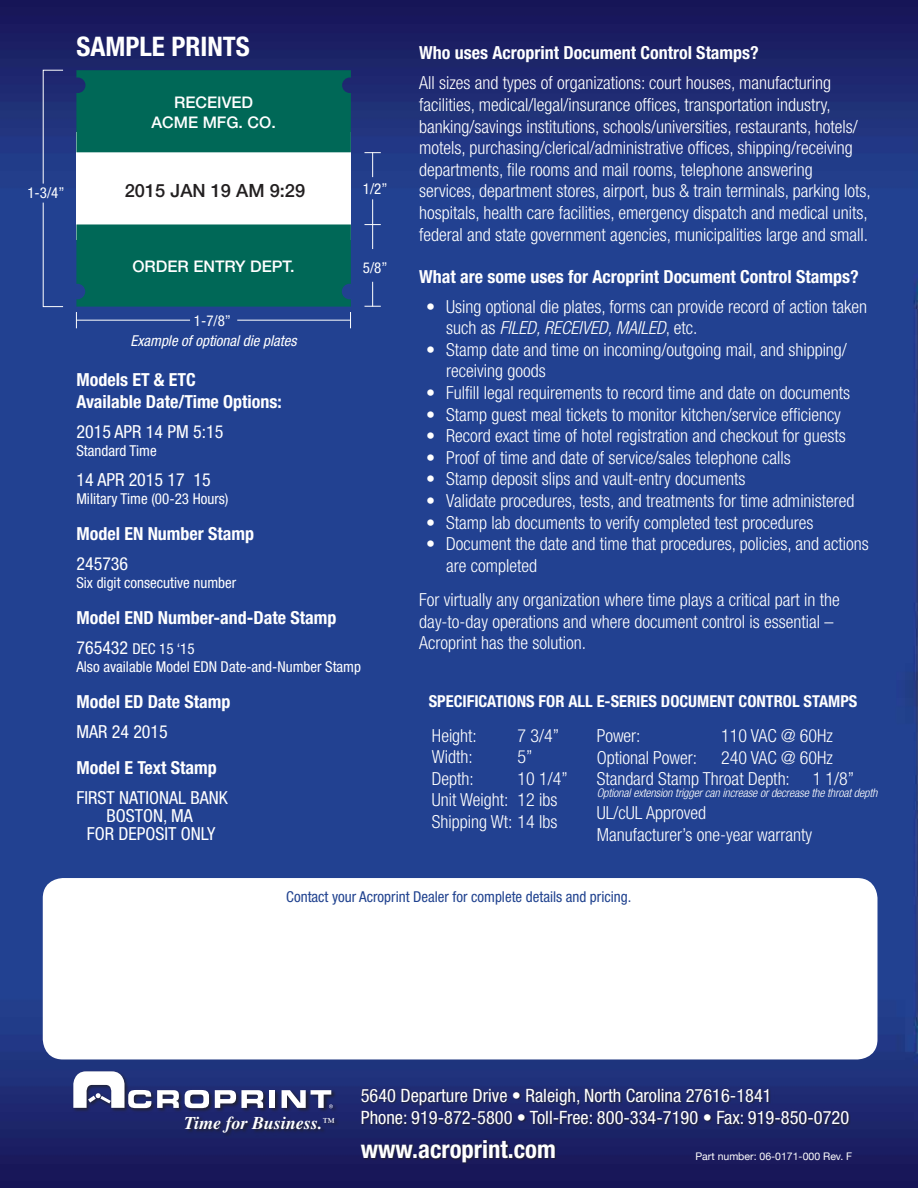
<style>
.page{position:relative;width:918px;height:1188px;background:#fff}
.page>*{position:absolute;margin:0;border:0;box-sizing:border-box;transform-origin:0 0}
.t1{font:700 condensed 27px "Helvetica Neue";color:#fff}
.t2{font:700 condensed 24.75px "Helvetica Neue";color:#fff}
.t3{font:condensed 18.45px/22px "Helvetica Neue";color:#fff}
.t4{font:500 18.3px "Helvetica Neue";color:#221f20}
.t5{font:300 condensed 18px/21.6px "Helvetica Neue";color:#fff}
.t6{font:700 condensed 18px/21.6px "Helvetica Neue";color:#fff}
.t7{font:condensed 18px/18px "Helvetica Neue";color:#fff;text-align:center}
.t8{font:italic 700 18px "Times";color:#fff}
.t9{font:700 condensed 16.5px "Helvetica Neue";color:#fff}
.t10{font:500 16.05px/19.2px "Helvetica Neue";color:#fff;text-align:center}
.t11{font:condensed 15px/18px "Helvetica Neue";color:#fff}
.t12{font:condensed 15px "Helvetica Neue";color:#20428f}
.t13{font:italic condensed 15px "Helvetica Neue";color:#fff}
.t14{font:italic 300 condensed 12px "Helvetica Neue";letter-spacing:-.01em;color:#fff}
.t15{font:10.5px "Helvetica Neue";color:#fff}
.s1{font-size:18px}
.s2{font-style:italic}
</style>
<div class="page">
<img style="left:0;top:0;width:918px;height:1188px">
<div style="left:43px;top:878px;width:834px;height:181px;background:#fff;border-radius:20px"></div>
<div style="left:72px;top:1070px;width:267px;height:67px;background:#221f20;opacity:.75"></div>
<svg style="left:157px;top:1090px;width:22px;height:18px"></svg>
<svg style="left:185px;top:1090px;width:24px;height:18px"></svg>
<svg style="left:215px;top:1090px;width:48px;height:18px"></svg>
<div style="left:270px;top:1090px;width:5px;height:18px;background:#fff"></div>
<svg style="left:73px;top:1071px;width:78px;height:37px"></svg>
<svg style="left:282px;top:1090px;width:51px;height:18px"></svg>
<div style="left:361px;top:1139px;width:196px;height:25px;background:#221f20;opacity:.75"></div>
<div style="left:361px;top:1088px;width:490px;height:39px;background:#221f20;opacity:.75"></div>
<div style="left:76px;top:132px;width:275px;height:108px;background:#fff"></div>
<div style="left:76px;top:70px;width:275px;height:82px;background:#006857"></div>
<svg style="left:42px;top:69px;width:22px;height:115px;background:#2c3e84"></svg>
<svg style="left:42px;top:202px;width:22px;height:105px;background:#2d4b96"></svg>
<svg style="left:76px;top:224px;width:275px;height:104px;background:#0a6265"></svg>
<svg style="left:364px;top:282px;width:17px;height:25px"></svg>
<svg style="left:364px;top:199px;width:17px;height:50px"></svg>
<svg style="left:364px;top:152px;width:17px;height:25px"></svg>
<h1 class="t1" style="left:76px;top:30px;width:175px">SAMPLE PRINTS</h1>
<p class="t10" style="left:152px;top:93px;width:126px">RECEIVED<br>ACME MFG. CO.</p>
<p class="t11" style="left:27px;top:183px;width:39px">1-3/4”</p>
<p class="t4" style="left:125px;top:180px;width:182px">2015 JAN 19 AM 9:29</p>
<p class="t10" style="left:132px;top:256px;width:164px">ORDER ENTRY DEPT.</p>
<p class="t11" style="left:194px;top:311px;width:39px">1-7/8”</p>
<p class="t13" style="left:130px;top:332px;width:168px">Example of optional die plates</p>
<p class="t11" style="left:363px;top:179px;width:26px">1/2”</p>
<p class="t11" style="left:363px;top:258px;width:26px">5/8”</p>
<p class="t6" style="left:76px;top:369px;width:207px">Models ET &amp; ETC<br>Available Date/Time Options:</p>
<p class="t7" style="left:76px;top:423px;width:149px">2015 APR 14 PM 5:15</p>
<p class="t11" style="left:76px;top:442px;width:82px">Standard Time</p>
<p class="t7" style="left:76px;top:471px;width:136px">14 APR 2015 17 15</p>
<p class="t11" style="left:76px;top:490px;width:154px">Military Time (00-23 Hours)</p>
<p class="t6" style="left:76px;top:523px;width:179px">Model EN Number Stamp</p>
<p class="t7" style="left:76px;top:555px;width:53px">245736</p>
<p class="t11" style="left:76px;top:574px;width:161px">Six digit consecutive number</p>
<p class="t6" style="left:76px;top:607px;width:262px">Model END Number-and-Date Stamp</p>
<p class="t11" style="left:76px;top:640px;width:286px"><span class="s1">765432</span> DEC 15 ‘15<br>Also available Model EDN Date-and-Number Stamp</p>
<p class="t6" style="left:76px;top:691px;width:156px">Model ED Date Stamp</p>
<p class="t7" style="left:76px;top:723px;width:93px">MAR 24 2015</p>
<p class="t6" style="left:76px;top:757px;width:142px">Model E Text Stamp</p>
<p class="t7" style="left:76px;top:789px;width:153px">FIRST NATIONAL BANK<br>BOSTON, MA<br>FOR DEPOSIT ONLY</p>
<p class="t6" style="left:419px;top:42px;width:341px">Who uses Acroprint Document Control Stamps?</p>
<p class="t5" style="left:419px;top:72px;width:453px">All sizes and types of organizations: court houses, manufacturing facilities, medical/legal/insurance offices, transportation industry, banking/savings institutions, schools/universities, restaurants, hotels/ motels, purchasing/clerical/administrative offices, shipping/receiving departments, file rooms and mail rooms, telephone answering services, department stores, airport, bus &amp; train terminals, parking lots, hospitals, health care facilities, emergency dispatch and medical units, federal and state government agencies, municipalities large and small.</p>
<p class="t6" style="left:419px;top:265px;width:441px">What are some uses for Acroprint Document Control Stamps?</p>
<p class="t5" style="left:446px;top:295px;width:422px;text-indent:-20px">• Using optional die plates, forms can provide record of action taken such as <span class="s2">FILED, RECEIVED, MAILED</span>, etc.</p>
<p class="t5" style="left:446px;top:338px;width:402px;text-indent:-20px">• Stamp date and time on incoming/outgoing mail, and shipping/ receiving goods</p>
<p class="t5" style="left:426px;top:382px;width:426px">• Fulfill legal requirements to record time and date on documents</p>
<p class="t5" style="left:426px;top:403px;width:416px">• Stamp guest meal tickets to monitor kitchen/service efficiency</p>
<p class="t5" style="left:426px;top:425px;width:421px">• Record exact time of hotel registration and checkout for guests</p>
<p class="t5" style="left:426px;top:446px;width:366px">• Proof of time and date of service/sales telephone calls</p>
<p class="t5" style="left:426px;top:468px;width:321px">• Stamp deposit slips and vault-entry documents</p>
<p class="t5" style="left:426px;top:490px;width:430px">• Validate procedures, tests, and treatments for time administered</p>
<p class="t5" style="left:426px;top:511px;width:389px">• Stamp lab documents to verify completed test procedures</p>
<p class="t5" style="left:446px;top:533px;width:424px;text-indent:-20px">• Document the date and time that procedures, policies, and actions are completed</p>
<p class="t5" style="left:419px;top:589px;width:422px">For virtually any organization where time plays a critical part in the day-to-day operations and where document control is essential –<br>Acroprint has the solution.</p>
<p class="t9" style="left:429px;top:691px;width:430px">SPECIFICATIONS FOR ALL E-SERIES DOCUMENT CONTROL STAMPS</p>
<p class="t5" style="left:432px;top:724px;width:46px">Height:</p>
<p class="t5" style="left:517px;top:724px;width:43px">7 3/4”</p>
<p class="t5" style="left:432px;top:746px;width:42px">Width:</p>
<p class="t5" style="left:517px;top:746px;width:16px">5”</p>
<p class="t5" style="left:432px;top:767px;width:43px">Depth:</p>
<p class="t5" style="left:432px;top:767px;width:137px;text-indent:86px">10 1/4”<br>Unit Weight: 12 ibs<br>Shipping Wt: 14 lbs</p>
<p class="t5" style="left:597px;top:725px;width:45px">Power:</p>
<p class="t5" style="left:721px;top:725px;width:113px">110 VAC @ 60Hz</p>
<p class="t5" style="left:597px;top:746px;width:102px">Optional Power:</p>
<p class="t5" style="left:597px;top:746px;width:238px;text-indent:125px">240 VAC @ 60Hz<br>Standard Stamp Throat Depth:</p>
<p class="t5" style="left:813px;top:768px;width:43px">1 1/8”</p>
<p class="t14" style="left:597px;top:786px;width:282px">Optional extension trigger can increase or decrease the throat depth</p>
<p class="t5" style="left:597px;top:802px;width:217px">UL/cUL Approved<br>Manufacturer’s one-year warranty</p>
<p class="t12" style="left:286px;top:888px;width:347px">Contact your Acroprint Dealer for complete details and pricing.</p>
<p class="t8" style="left:184px;top:1112px;width:152px">Time for Business.<sup>™</sup></p>
<p class="t3" style="left:361px;top:1084px;width:490px">5640 Departure Drive • Raleigh, North Carolina 27616-1841<br>Phone: 919-872-5800 • Toll-Free: 800-334-7190 • Fax: 919-850-0720</p>
<h2 class="t2" style="left:361px;top:1134px;width:197px">www.acroprint.com</h2>
<p class="t15" style="left:696px;top:1149px;width:158px">Part number: 06-0171-000 Rev. F</p>
</div>
